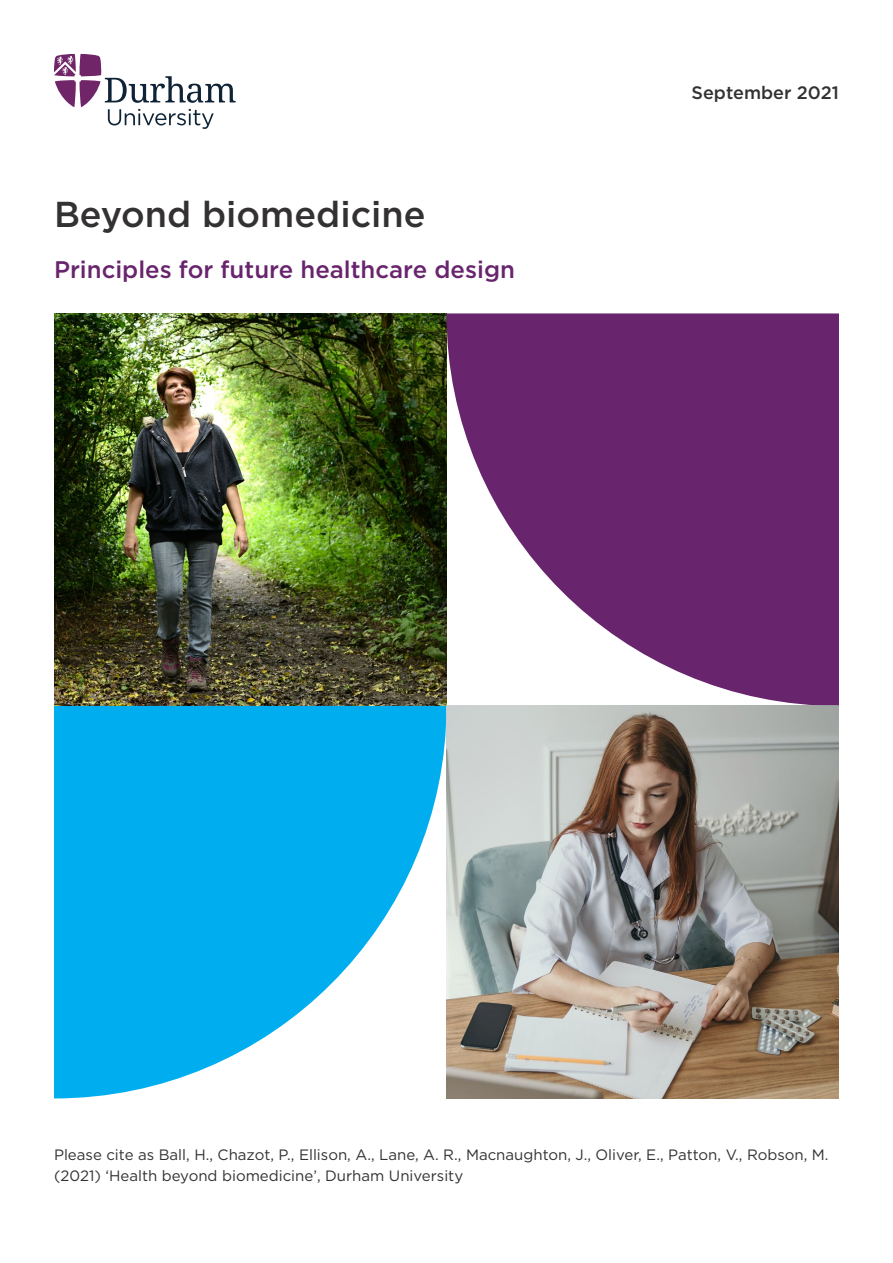
<style>
.page{position:relative;width:893px;height:1263px;background:#fff}
.page>*{position:absolute;margin:0;border:0;box-sizing:border-box;transform-origin:0 0}
.t1{font:500 36px "Gotham";color:#333132}
.t2{font:500 24px "Gotham";color:#68246d}
.t3{font:500 18px "Gotham";color:#333132}
.t4{font:15px/21px "Gotham";color:#333132}
</style>
<div class="page">
<img style="left:54px;top:313px;width:392px;height:393px">
<svg style="left:54px;top:54px;width:182px;height:75px"></svg>
<svg style="left:446px;top:313px;width:393px;height:393px;fill:#68246d"></svg>
<svg style="left:54px;top:706px;width:392px;height:392px;fill:#00aeef"></svg>
<img style="left:446px;top:706px;width:393px;height:392px">
<h1 class="t1" style="left:54px;top:191px;width:373px">Beyond biomedicine</h1>
<h2 class="t2" style="left:54px;top:254px;width:462px">Principles for future healthcare design</h2>
<p class="t3" style="left:692px;top:81px;width:149px">September 2021</p>
<p class="t4" style="left:54px;top:1143px;width:776px">Please cite as Ball, H., Chazot, P., Ellison, A., Lane, A. R., Macnaughton, J., Oliver, E., Patton, V., Robson, M. (2021) ‘Health beyond biomedicine’, Durham University</p>
</div>
